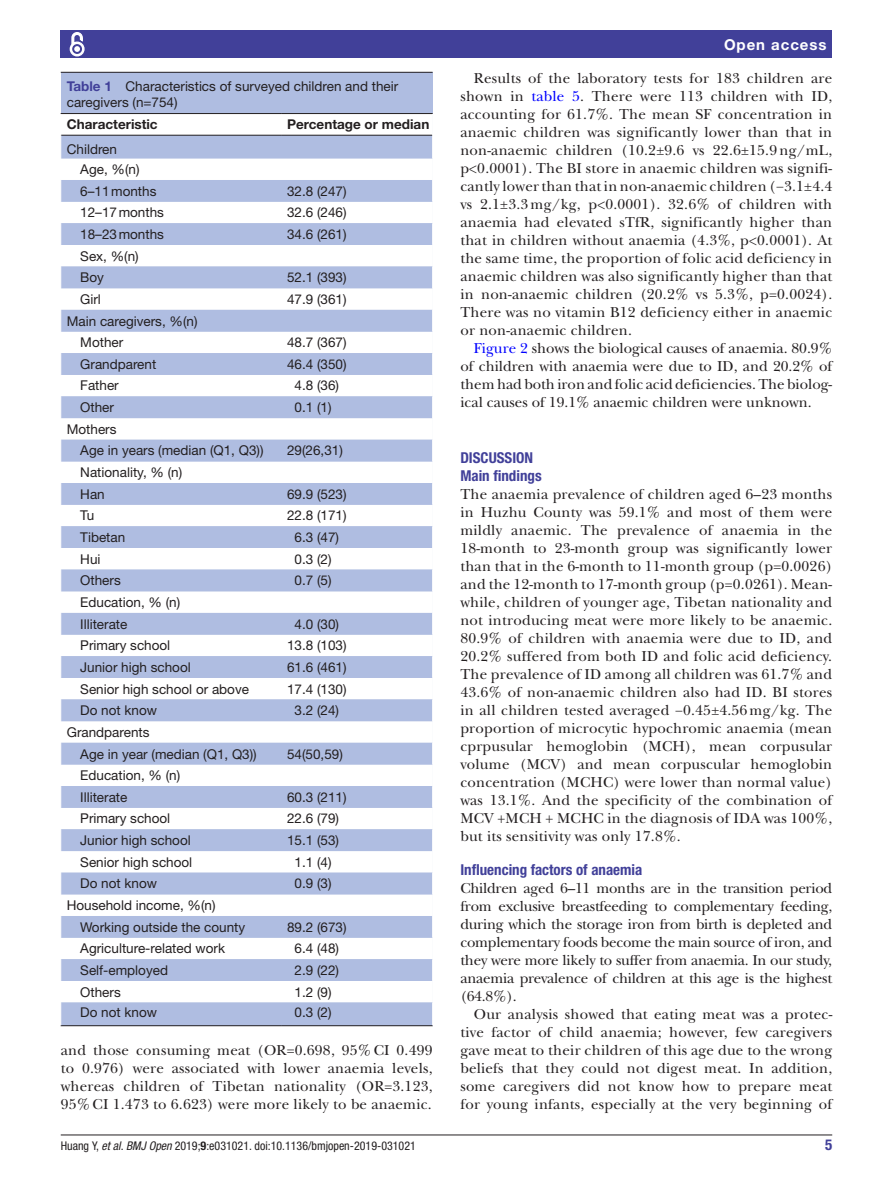
<style>
.page{position:relative;width:893px;height:1191px;background:#fff}
.page>*{position:absolute;margin:0;border:0;box-sizing:border-box;transform-origin:0 0}
.t1{font:15px/18px "New Baskerville";letter-spacing:.015em;color:#231f20;text-align:justify}
.t2{font:700 condensed 15px/18px "Helvetica Neue LT Std";color:#414099}
.t3{font:700 15px "Helvetica Neue LT Std";letter-spacing:.065em;color:#fff}
.t4{font:13.5px/21.6px "Helvetica Neue LT Std";color:#231f20}
.t5{font:700 13.5px "Helvetica Neue LT Std";color:#231f20}
.t6{font:condensed 12px "Helvetica Neue LT Std";color:#231f20}
.s1{font-weight:700;color:#414099}
.s2{color:#00f}
.s3{font-style:italic}
.s4{font-weight:700}
</style>
<div class="page">
<hr style="left:61px;top:1134px;width:771px;height:1px;background:#231f20">
<div style="left:61px;top:31px;width:771px;height:27px;background:#414099"></div>
<svg style="left:69px;top:32px;width:16px;height:25px"></svg>
<div style="left:61px;top:73px;width:372px;height:953px;background:#afbde1"></div>
<hr style="left:61px;top:72px;width:372px;height:1px;background:#231f20">
<svg style="left:61px;top:114px;width:371px;height:21px;background:#fbfbfb"></svg>
<svg style="left:61px;top:136px;width:371px;height:889px"></svg>
<hr style="left:61px;top:113px;width:220px;height:1px;background:#231f20">
<hr style="left:61px;top:135px;width:220px;height:1px;background:#231f20">
<hr style="left:281px;top:113px;width:152px;height:1px;background:#231f20">
<hr style="left:281px;top:135px;width:151px;height:1px;background:#231f20">
<hr style="left:61px;top:1025px;width:220px;height:1px;background:#231f20">
<hr style="left:281px;top:1025px;width:152px;height:1px;background:#231f20">
<svg style="left:432px;top:114px;width:1px;height:911px"></svg>
<p class="t4" style="left:67px;top:77px;width:333px;line-height:16.5px"><span class="s1">Table 1</span> Characteristics of surveyed children and their caregivers (n=754)</p>
<p class="t5" style="left:67px;top:116px;width:92px">Characteristic</p>
<p class="t5" style="left:287px;top:116px;width:144px">Percentage or median</p>
<p class="t4" style="left:80px;top:139px;width:61px;line-height:20.1px;text-indent:-14px">Children<br>Age, %(n)</p>
<p class="t4" style="left:80px;top:180px;width:78px">6–11months</p>
<p class="t4" style="left:287px;top:180px;width:61px">32.8 (247)</p>
<p class="t4" style="left:80px;top:201px;width:85px">12–17months</p>
<p class="t4" style="left:287px;top:201px;width:61px">32.6 (246)</p>
<p class="t4" style="left:80px;top:223px;width:85px">18–23months</p>
<p class="t4" style="left:287px;top:223px;width:61px">34.6 (261)</p>
<p class="t4" style="left:80px;top:245px;width:60px">Sex, %(n)<br>Boy</p>
<p class="t4" style="left:287px;top:266px;width:61px">52.1 (393)</p>
<p class="t4" style="left:80px;top:288px;width:22px">Girl</p>
<p class="t4" style="left:287px;top:288px;width:61px">47.9 (361)</p>
<p class="t4" style="left:80px;top:310px;width:119px;text-indent:-14px">Main caregivers, %(n)<br>Mother</p>
<p class="t4" style="left:287px;top:331px;width:61px">48.7 (367)</p>
<p class="t4" style="left:80px;top:353px;width:78px">Grandparent</p>
<p class="t4" style="left:287px;top:353px;width:61px">46.4 (350)</p>
<p class="t4" style="left:80px;top:375px;width:40px">Father</p>
<p class="t4" style="left:295px;top:375px;width:46px">4.8 (36)</p>
<p class="t4" style="left:80px;top:396px;width:35px">Other</p>
<p class="t4" style="left:295px;top:396px;width:39px">0.1 (1)</p>
<p class="t4" style="left:80px;top:418px;width:185px;text-indent:-14px">Mothers<br>Age in years (median (Q1, Q3))</p>
<p class="t4" style="left:287px;top:439px;width:57px">29(26,31)</p>
<p class="t4" style="left:80px;top:461px;width:104px">Nationality, % (n)<br>Han</p>
<p class="t4" style="left:287px;top:483px;width:61px">69.9 (523)</p>
<p class="t4" style="left:80px;top:504px;width:16px">Tu</p>
<p class="t4" style="left:287px;top:504px;width:61px">22.8 (171)</p>
<p class="t4" style="left:80px;top:526px;width:47px">Tibetan</p>
<p class="t4" style="left:295px;top:526px;width:46px">6.3 (47)</p>
<p class="t4" style="left:80px;top:548px;width:22px">Hui</p>
<p class="t4" style="left:295px;top:548px;width:39px">0.3 (2)</p>
<p class="t4" style="left:80px;top:569px;width:42px">Others</p>
<p class="t4" style="left:295px;top:569px;width:39px">0.7 (5)</p>
<p class="t4" style="left:80px;top:591px;width:102px">Education, % (n)<br>Illiterate</p>
<p class="t4" style="left:295px;top:613px;width:46px">4.0 (30)</p>
<p class="t4" style="left:80px;top:634px;width:92px">Primary school</p>
<p class="t4" style="left:287px;top:634px;width:61px">13.8 (103)</p>
<p class="t4" style="left:80px;top:656px;width:112px">Junior high school</p>
<p class="t4" style="left:287px;top:656px;width:61px">61.6 (461)</p>
<p class="t4" style="left:80px;top:678px;width:170px">Senior high school or above</p>
<p class="t4" style="left:287px;top:678px;width:61px">17.4 (130)</p>
<p class="t4" style="left:80px;top:699px;width:78px">Do not know</p>
<p class="t4" style="left:295px;top:699px;width:46px">3.2 (24)</p>
<p class="t4" style="left:80px;top:721px;width:178px;text-indent:-14px">Grandparents<br>Age in year (median (Q1, Q3))</p>
<p class="t4" style="left:287px;top:742px;width:57px">54(50,59)</p>
<p class="t4" style="left:80px;top:764px;width:102px">Education, % (n)<br>Illiterate</p>
<p class="t4" style="left:287px;top:786px;width:61px">60.3 (211)</p>
<p class="t4" style="left:80px;top:807px;width:92px">Primary school</p>
<p class="t4" style="left:287px;top:807px;width:54px">22.6 (79)</p>
<p class="t4" style="left:80px;top:829px;width:112px">Junior high school</p>
<p class="t4" style="left:287px;top:829px;width:54px">15.1 (53)</p>
<p class="t4" style="left:80px;top:851px;width:114px">Senior high school</p>
<p class="t4" style="left:295px;top:851px;width:39px">1.1 (4)</p>
<p class="t4" style="left:80px;top:872px;width:78px">Do not know</p>
<p class="t4" style="left:295px;top:872px;width:39px">0.9 (3)</p>
<p class="t4" style="left:80px;top:894px;width:167px;text-indent:-14px">Household income, %(n)<br>Working outside the county</p>
<p class="t4" style="left:287px;top:916px;width:61px">89.2 (673)</p>
<p class="t4" style="left:80px;top:937px;width:146px">Agriculture-related work</p>
<p class="t4" style="left:295px;top:937px;width:46px">6.4 (48)</p>
<p class="t4" style="left:80px;top:959px;width:89px">Self-employed</p>
<p class="t4" style="left:295px;top:959px;width:46px">2.9 (22)</p>
<p class="t4" style="left:80px;top:980px;width:42px">Others</p>
<p class="t4" style="left:295px;top:980px;width:39px">1.2 (9)</p>
<p class="t4" style="left:80px;top:1001px;width:78px">Do not know</p>
<p class="t4" style="left:295px;top:1001px;width:39px">0.3 (2)</p>
<p class="t1" style="left:61px;top:1041px;width:373px">and those consuming meat (OR=0.698, 95% CI 0.499 to 0.976) were associated with lower anaemia levels, whereas children of Tibetan nationality (OR=3.123, 95% CI 1.473 to 6.623) were more likely to be anaemic.</p>
<p class="t3" style="left:724px;top:35px;width:104px">Open access</p>
<p class="t1" style="left:460px;top:69px;width:373px;text-indent:13px">Results of the laboratory tests for 183 children are shown in <span class="s2">table 5</span>. There were 113 children with ID, accounting for 61.7%. The mean SF concentration in anaemic children was significantly lower than that in non-anaemic children (10.2±9.6 vs 22.6±15.9 ng/mL, p&lt;0.0001). The BI store in anaemic children was signifi&shy;cantly lower than that in non-anaemic children (−3.1±4.4 vs 2.1±3.3 mg/kg, p&lt;0.0001). 32.6% of children with anaemia had elevated sTfR, significantly higher than that in children without anaemia (4.3%, p&lt;0.0001). At the same time, the proportion of folic acid deficiency in anaemic children was also significantly higher than that in non-anaemic children (20.2% vs 5.3%, p=0.0024).<br>There was no vitamin B12 deficiency either in anaemic or non-anaemic children.</p>
<p class="t1" style="left:460px;top:339px;width:373px;text-indent:14px"><span class="s2">Figure 2</span> shows the biological causes of anaemia. 80.9% of children with anaemia were due to ID, and 20.2% of them had both iron and folic acid deficiencies. The biolog&shy;ical causes of 19.1% anaemic children were unknown.</p>
<p class="t2" style="left:460px;top:449px;width:45px">Discussio</p>
<p class="t2" style="left:460px;top:449px;width:83px;text-indent:64px">n<br>Main findings</p>
<p class="t1" style="left:460px;top:485px;width:373px">The anaemia prevalence of children aged 6–23 months in Huzhu County was 59.1% and most of them were mildly anaemic. The prevalence of anaemia in the 18-month to 23-month group was significantly lower than that in the 6-month to 11-month group (p=0.0026) and the 12-month to 17-month group (p=0.0261). Mean&shy;while, children of younger age, Tibetan nationality and not introducing meat were more likely to be anaemic.<br>80.9% of children with anaemia were due to ID, and 20.2% suffered from both ID and folic acid deficiency.<br>The prevalence of ID among all children was 61.7% and 43.6% of non-anaemic children also had ID. BI stores in all children tested averaged −0.45±4.56 mg/kg. The proportion of microcytic hypochromic anaemia (mean cprpusular hemoglobin (MCH), mean corpusular volume (MCV) and mean corpuscular hemoglobin concentration (MCHC) were lower than normal value) was 13.1%. And the specificity of the combination of MCV +MCH + MCHC in the diagnosis of IDA was 100%, but its sensitivity was only 17.8%.</p>
<p class="t2" style="left:460px;top:860px;width:184px">Influencing factors of anaemia</p>
<p class="t1" style="left:460px;top:879px;width:373px">Children aged 6–11 months are in the transition period from exclusive breastfeeding to complementary feeding, during which the storage iron from birth is depleted and complementary foods become the main source of iron, and they were more likely to suffer from anaemia. In our study, anaemia prevalence of children at this age is the highest (64.8%).</p>
<p class="t1" style="left:460px;top:1005px;width:373px;text-indent:14px">Our analysis showed that eating meat was a protec&shy;tive factor of child anaemia; however, few caregivers gave meat to their children of this age due to the wrong beliefs that they could not digest meat. In addition, some caregivers did not know how to prepare meat for young infants, especially at the very beginning of</p>
<p class="t6" style="left:61px;top:1138px;width:357px">Huang Y, <span class="s3">et al</span>. <span class="s3">BMJ Open</span> 2019;<span class="s4">9</span>:e031021. doi:10.1136/bmjopen-2019-031021</p>
<p class="t2" style="left:825px;top:1135px;width:9px">5</p>
</div>
